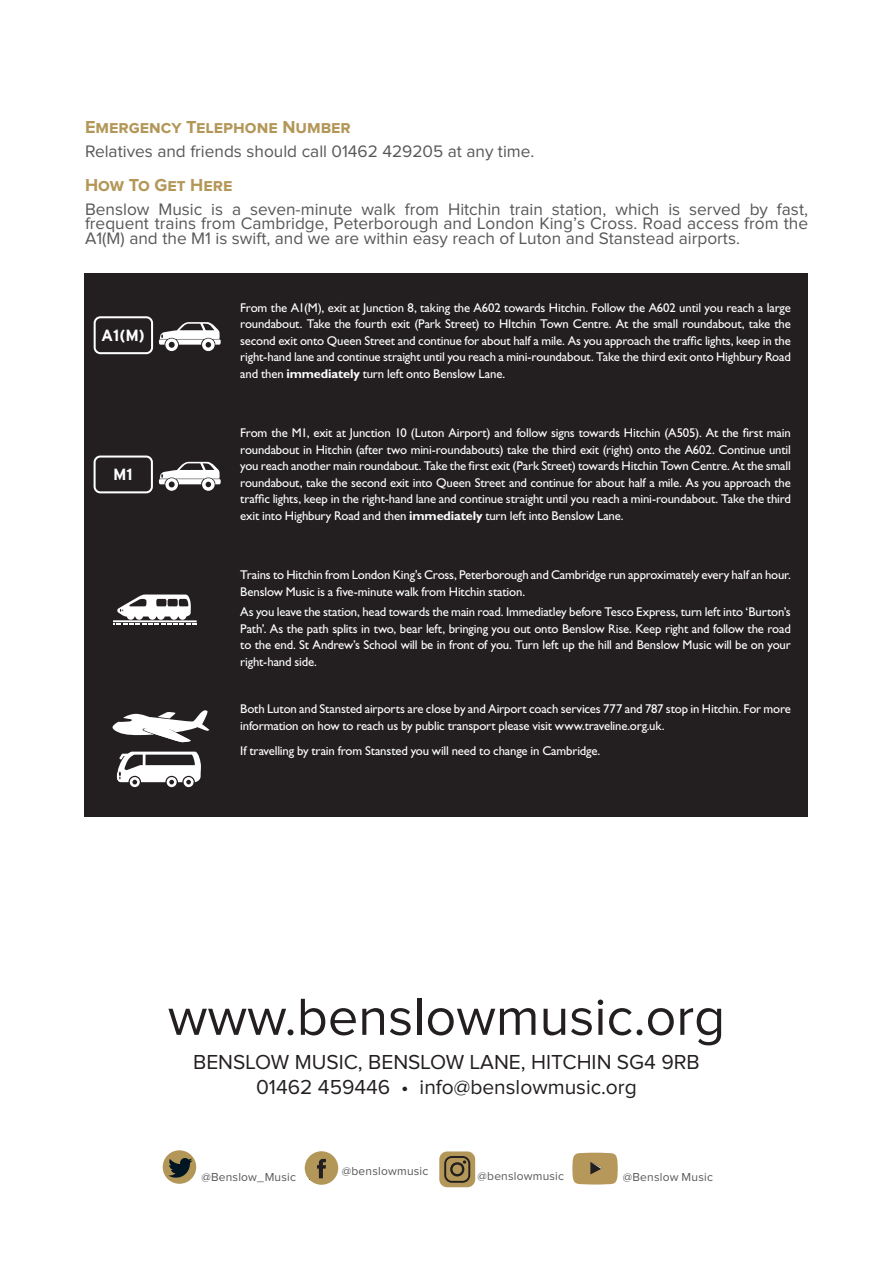
<style>
.page{position:relative;width:893px;height:1263px;background:#fff}
.page>*{position:absolute;margin:0;border:0;box-sizing:border-box;transform-origin:0 0}
.t1{font:54px "Proxima Nova";color:#231f20}
.t2{font:21px "Proxima Nova";color:#231f20}
.t3{font:700 18px "Proxima Nova";color:#b39758}
.t4{font:17.25px/14.4px "Proxima Nova";color:#57585a;text-align:justify}
.t5{font:700 16.2px "Interstate";color:#fff}
.Body_Text{font:12.75px/16.5px "Gill Sans Std";letter-spacing:-.015em;color:#fff;text-align:justify}
.t6{font:12px "Proxima Nova";letter-spacing:.015em;color:#57585a}
.s1{font-weight:700}
</style>
<div class="page">
<div style="left:84px;top:273px;width:724px;height:543px;background:#231f20"></div>
<div style="left:94px;top:316px;width:59px;height:38px;border:2px solid #fff;border-radius:6px"></div>
<svg style="left:159px;top:322px;width:62px;height:29px"></svg>
<div style="left:94px;top:455px;width:59px;height:38px;border:2px solid #fff;border-radius:6px"></div>
<svg style="left:159px;top:462px;width:62px;height:29px"></svg>
<div style="left:127px;top:612px;width:8px;height:8px;background:#fff;border-radius:50%"></div>
<div style="left:135px;top:612px;width:8px;height:8px;background:#fff;border-radius:50%"></div>
<div style="left:148px;top:612px;width:8px;height:8px;background:#fff;border-radius:50%"></div>
<div style="left:157px;top:612px;width:8px;height:8px;background:#fff;border-radius:50%"></div>
<div style="left:170px;top:612px;width:8px;height:8px;background:#fff;border-radius:50%"></div>
<div style="left:179px;top:612px;width:7px;height:8px;background:#fff;border-radius:50%"></div>
<hr style="left:114px;top:620px;width:83px;height:2px;background:#fff">
<svg style="left:114px;top:623px;width:83px;height:2px"></svg>
<svg style="left:117px;top:594px;width:74px;height:22px"></svg>
<svg style="left:113px;top:710px;width:96px;height:32px"></svg>
<svg style="left:117px;top:752px;width:84px;height:35px"></svg>
<svg style="left:305px;top:1151px;width:33px;height:34px"></svg>
<div style="left:163px;top:1150px;width:33px;height:34px;background:#b39758;border-radius:50%"></div>
<svg style="left:168px;top:1158px;width:24px;height:20px"></svg>
<svg style="left:439px;top:1151px;width:36px;height:36px"></svg>
<svg style="left:572px;top:1153px;width:46px;height:31px"></svg>
<p class="t3" style="left:85px;top:117px;width:267px">Emergency Telephone Number</p>
<p class="t4" style="left:85px;top:144px;width:451px">Relatives and friends should call 01462 429205 at any time.</p>
<p class="t3" style="left:85px;top:175px;width:149px">How To Get Here</p>
<p class="t4" style="left:85px;top:203px;width:724px">Benslow Music is a seven-minute walk from Hitchin train station, which is served by fast, frequent trains from Cambridge, Peterborough and London King’s Cross. Road access from the A1(M) and the M1 is swift, and we are within easy reach of Luton and Stanstead airports.</p>
<p class="t5" style="left:101px;top:326px;width:45px">A1(M)</p>
<p class="t5" style="left:113px;top:465px;width:21px">M1</p>
<p class="Body_Text" style="left:240px;top:299px;width:552px">From the A1(M), exit at Junction 8, taking the A602 towards Hitchin. Follow the A602 until you reach a large roundabout. Take the fourth exit (Park Street) to HItchin Town Centre. At the small roundabout, take the second exit onto Queen Street and continue for about half a mile. As you approach the traffic lights, keep in the right-hand lane and continue straight until you reach a mini-roundabout. Take the third exit onto Highbury Road and then <span class="s1">immediately</span> turn left onto Benslow Lane.</p>
<p class="Body_Text" style="left:240px;top:425px;width:552px">From the M1, exit at Junction 10 (Luton Airport) and follow signs towards Hitchin (A505). At the first main roundabout in Hitchin (after two mini-roundabouts) take the third exit (right) onto the A602. Continue until you reach another main roundabout. Take the first exit (Park Street) towards Hitchin Town Centre. At the small roundabout, take the second exit into Queen Street and continue for about half a mile. As you approach the traffic lights, keep in the right-hand lane and continue straight until you reach a mini-roundabout. Take the third exit into Highbury Road and then <span class="s1">immediately</span> turn left into Benslow Lane.</p>
<p class="Body_Text" style="left:240px;top:567px;width:552px">Trains to Hitchin from London King's Cross, Peterborough and Cambridge run approximately every half an hour.<br>Benslow Music is a five-minute walk from Hitchin station.</p>
<p class="Body_Text" style="left:240px;top:604px;width:552px">As you leave the station, head towards the main road. Immediatley before Tesco Express, turn left into ‘Burton’s Path’. As the path splits in two, bear left, bringing you out onto Benslow Rise. Keep right and follow the road to the end. St Andrew’s School will be in front of you. Turn left up the hill and Benslow Music will be on your right-hand side.</p>
<p class="Body_Text" style="left:240px;top:701px;width:552px">Both Luton and Stansted airports are close by and Airport coach services 777 and 787 stop in Hitchin. For more information on how to reach us by public transport please visit www.traveline.org.uk.</p>
<p class="Body_Text" style="left:240px;top:742px;width:362px">If travelling by train from Stansted you will need to change in Cambridge.</p>
<p class="t1" style="left:168px;top:987px;width:559px">www.benslowmusic.org</p>
<p class="t2" style="left:193px;top:1050px;width:508px">BENSLOW MUSIC, BENSLOW LANE, HITCHIN SG4 9RB</p>
<p class="t2" style="left:256px;top:1075px;width:382px">01462 459446 • info@benslowmusic.org</p>
<p class="t6" style="left:342px;top:1165px;width:88px">@benslowmusic</p>
<p class="t6" style="left:201px;top:1170px;width:96px">@Benslow_Music</p>
<p class="t6" style="left:478px;top:1169px;width:88px">@benslowmusic</p>
<p class="t6" style="left:623px;top:1170px;width:92px">@Benslow Music</p>
</div>
